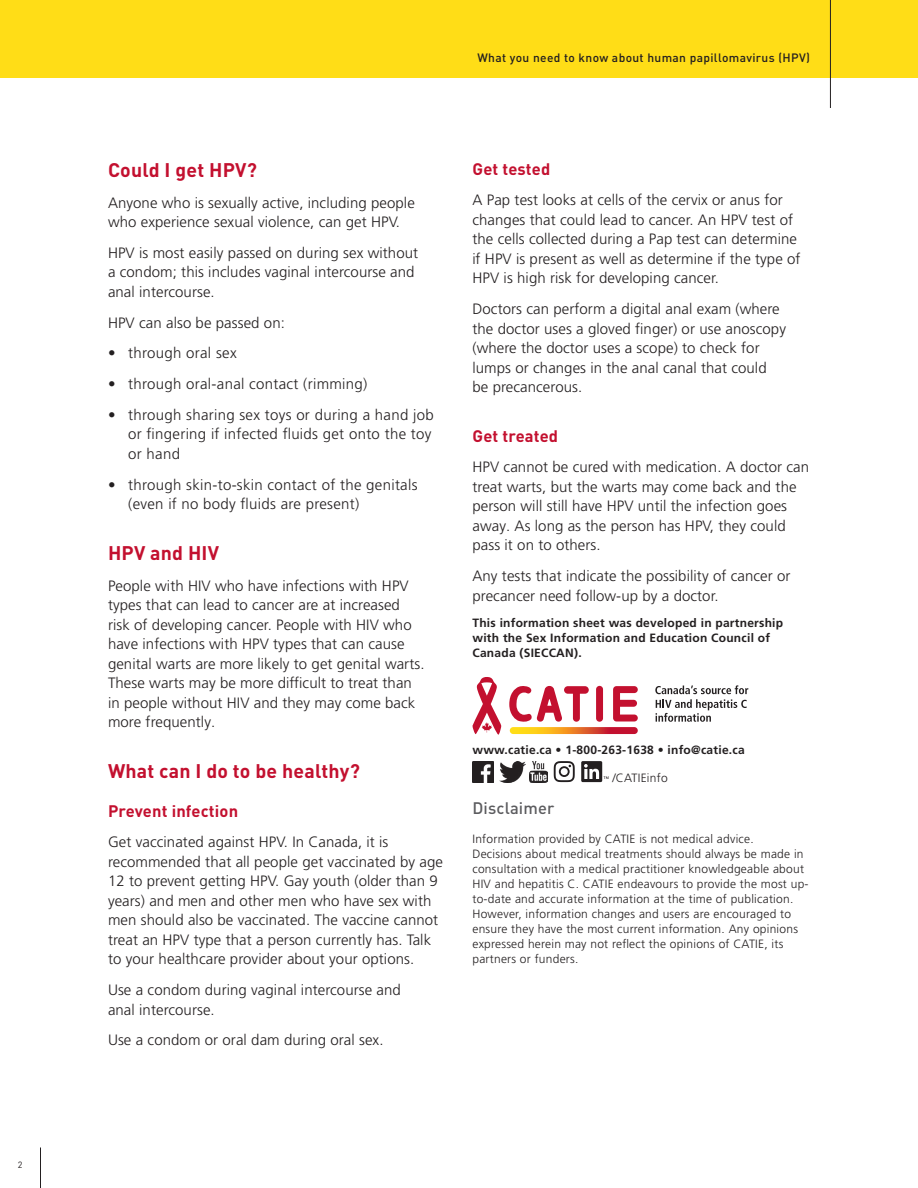
<style>
.page{position:relative;width:918px;height:1188px;background:#fff}
.page>*{position:absolute;margin:0;border:0;box-sizing:border-box;transform-origin:0 0}
.t1{font:700 19.5px "DINOT";letter-spacing:.01em;color:#c3102f}
.t2{font:700 16.5px "DINOT";letter-spacing:.01em;color:#c3102f}
.t3{font:500 16.5px "DINOT";letter-spacing:.01em;color:#5c5c5f}
.t4{font:300 15px/19.5px "Frutiger LT Pro";letter-spacing:.005em;color:#231f20}
.t5{font:300 12px/15px "Frutiger LT Pro";letter-spacing:.02em;color:#231f20}
.t6{font:700 12px/15px "Frutiger LT Pro";letter-spacing:.02em;color:#231f20}
.t7{font:500 12px "DINOT";letter-spacing:.03em;color:#231f20}
.t8{font:9px "DINOT";color:#231f20}
</style>
<div class="page">
<hr style="left:40px;top:1148px;width:1px;height:40px;background:#231f20">
<div style="left:0;top:0;width:918px;height:78px;background:#ffdd17"></div>
<hr style="left:830px;top:0;width:1px;height:108px;background:#231f20">
<img style="left:472px;top:761px;width:22px;height:21px">
<img style="left:500px;top:761px;width:26px;height:21px">
<img style="left:530px;top:761px;width:17px;height:21px">
<svg style="left:554px;top:761px;width:21px;height:21px"></svg>
<svg style="left:581px;top:761px;width:28px;height:21px"></svg>
<svg style="left:613px;top:686px;width:25px;height:36px"></svg>
<div style="left:596px;top:686px;width:7px;height:36px;background:#c3102f;border-radius:3px"></div>
<svg style="left:510px;top:727px;width:128px;height:7px"></svg>
<svg style="left:509px;top:686px;width:80px;height:36px"></svg>
<svg style="left:472px;top:677px;width:29px;height:58px"></svg>
<svg style="left:655px;top:685px;width:93px;height:37px"></svg>
<p class="t8" style="left:18px;top:1158px;width:6px">2</p>
<p class="t7" style="left:477px;top:48px;width:334px">What you need to know about human papillomavirus (HPV)</p>
<h1 class="t1" style="left:108px;top:155px;width:150px">Could I get HPV?</h1>
<p class="t4" style="left:108px;top:193px;width:308px">Anyone who is sexually active, including people who experience sexual violence, can get HPV.</p>
<p class="t4" style="left:108px;top:243px;width:312px">HPV is most easily passed on during sex without a condom; this includes vaginal intercourse and anal intercourse.</p>
<p class="t4" style="left:108px;top:313px;width:178px">HPV can also be passed on:</p>
<p class="t4" style="left:108px;top:344px;width:130px">• through oral sex</p>
<p class="t4" style="left:108px;top:374px;width:261px">• through oral-anal contact (rimming)</p>
<p class="t4" style="left:128px;top:405px;width:307px;text-indent:-20px">• through sharing sex toys or during a hand job or fingering if infected fluids get onto the toy or hand</p>
<p class="t4" style="left:128px;top:475px;width:291px;text-indent:-20px">• through skin-to-skin contact of the genitals (even if no body fluids are present)</p>
<h1 class="t1" style="left:108px;top:538px;width:113px">HPV and HIV</h1>
<p class="t4" style="left:108px;top:576px;width:318px">People with HIV who have infections with HPV types that can lead to cancer are at increased risk of developing cancer. People with HIV who have infections with HPV types that can cause genital warts are more likely to get genital warts.<br>These warts may be more difficult to treat than in people without HIV and they may come back more frequently.</p>
<h1 class="t1" style="left:108px;top:756px;width:253px">What can I do to be healthy?</h1>
<p class="t2" style="left:108px;top:798px;width:132px">Prevent infection</p>
<p class="t4" style="left:108px;top:833px;width:337px">Get vaccinated against HPV. In Canada, it is recommended that all people get vaccinated by age 12 to prevent getting HPV. Gay youth (older than 9 years) and men and other men who have sex with men should also be vaccinated. The vaccine cannot treat an HPV type that a person currently has. Talk to your healthcare provider about your options.</p>
<p class="t4" style="left:108px;top:980px;width:294px">Use a condom during vaginal intercourse and anal intercourse.</p>
<p class="t4" style="left:108px;top:1031px;width:277px">Use a condom or oral dam during oral sex.</p>
<p class="t2" style="left:472px;top:156px;width:79px">Get tested</p>
<p class="t4" style="left:472px;top:191px;width:330px">A Pap test looks at cells of the cervix or anus for changes that could lead to cancer. An HPV test of the cells collected during a Pap test can determine if HPV is present as well as determine if the type of HPV is high risk for developing cancer.</p>
<p class="t4" style="left:472px;top:299px;width:315px">Doctors can perform a digital anal exam (where the doctor uses a gloved finger) or use anoscopy (where the doctor uses a scope) to check for lumps or changes in the anal canal that could be precancerous.</p>
<p class="t2" style="left:472px;top:423px;width:87px">Get treated</p>
<p class="t4" style="left:472px;top:458px;width:338px">HPV cannot be cured with medication. A doctor can treat warts, but the warts may come back and the person will still have HPV until the infection goes away. As long as the person has HPV, they could pass it on to others.</p>
<p class="t4" style="left:472px;top:566px;width:319px">Any tests that indicate the possibility of cancer or precancer need follow-up by a doctor.</p>
<p class="t6" style="left:472px;top:615px;width:312px">This information sheet was developed in partnership with the Sex Information and Education Council of<br>Canada (SIECCAN).</p>
<p class="t6" style="left:472px;top:742px;width:274px">www.catie.ca • 1-800-263-1638 • info@catie.ca</p>
<p class="t5" style="left:612px;top:771px;width:57px">/CATIEinfo</p>
<p class="t3" style="left:472px;top:796px;width:83px">Disclaimer</p>
<p class="t5" style="left:472px;top:831px;width:338px">Information provided by CATIE is not medical advice.<br>Decisions about medical treatments should always be made in consultation with a medical practitioner knowledgeable about HIV and hepatitis C. CATIE endeavours to provide the most up&shy;to-date and accurate information at the time of publication.<br>However, information changes and users are encouraged to ensure they have the most current information. Any opinions expressed herein may not reflect the opinions of CATIE, its partners or funders.</p>
</div>
